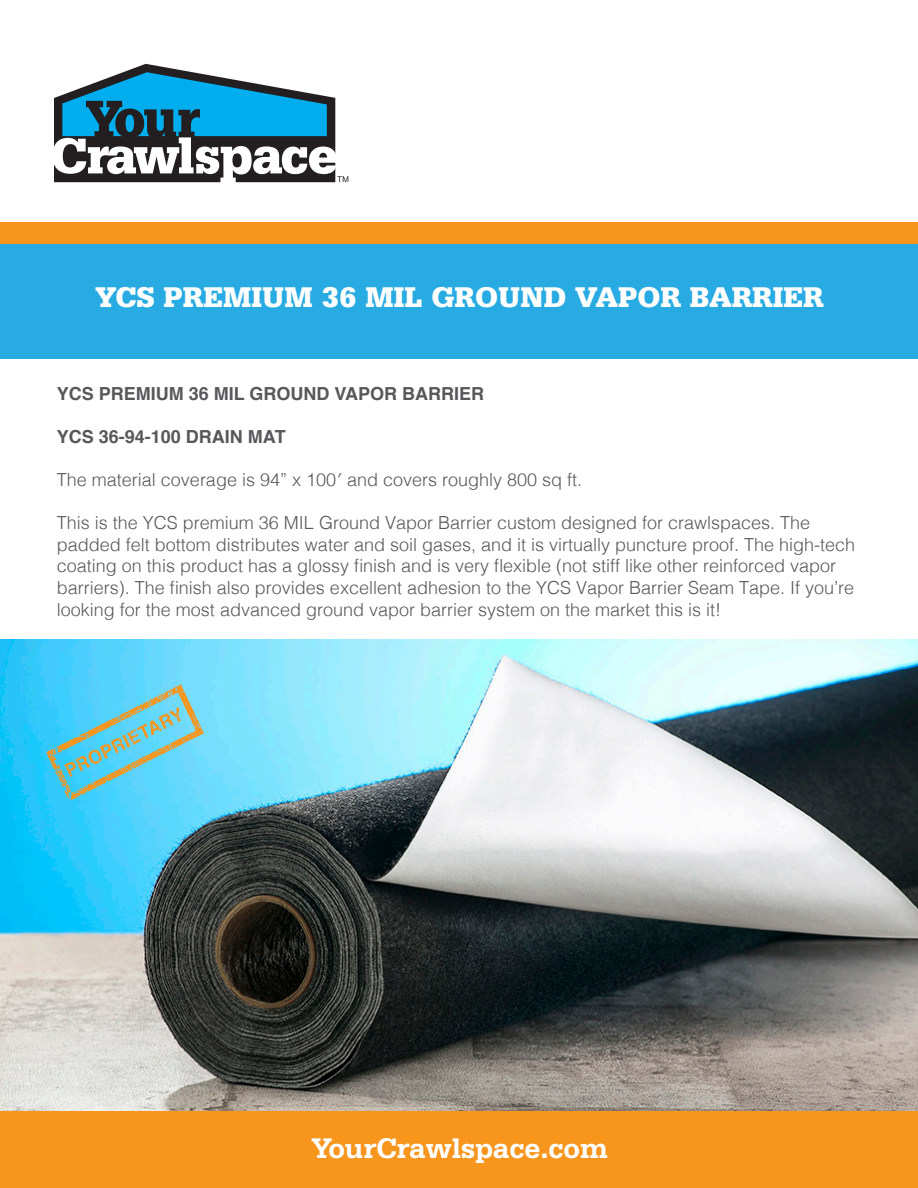
<style>
.page{position:relative;width:918px;height:1188px;background:#fff}
.page>*{position:absolute;margin:0;border:0;box-sizing:border-box;transform-origin:0 0}
.t1{font:900 30px "Serifa BT";color:#fff}
.t2{font:700 30px "Serifa BT";color:#fff}
.t3{font:300 18px/21.6px "Helvetica";color:#57585a}
.t4{font:700 18px "Helvetica";color:#57585a}
</style>
<div class="page">
<img style="left:0;top:639px;width:918px;height:473px">
<div style="left:0;top:222px;width:918px;height:137px;background:#27abe2"></div>
<svg style="left:54px;top:64px;width:294px;height:119px"></svg>
<div style="left:0;top:222px;width:918px;height:22px;background:#f7951d"></div>
<div style="left:0;top:1112px;width:918px;height:76px;background:#f7951d"></div>
<svg style="left:46px;top:684px;width:158px;height:116px;background:#6cc9db"></svg>
<p class="t1" style="left:96px;top:278px;width:730px">YCS PREMIUM 36 MIL GROUND VAPOR BARRIER</p>
<p class="t4" style="left:57px;top:379px;width:429px">YCS PREMIUM 36 MIL GROUND VAPOR BARRIER</p>
<p class="t4" style="left:57px;top:422px;width:230px">YCS 36-94-100 DRAIN MAT</p>
<p class="t3" style="left:57px;top:468px;width:527px">The material coverage is 94” x 100′ and covers roughly 800 sq ft.</p>
<p class="t3" style="left:57px;top:511px;width:800px">This is the YCS premium 36 MIL Ground Vapor Barrier custom designed for crawlspaces. The padded felt bottom distributes water and soil gases, and it is virtually puncture proof. The high-tech coating on this product has a glossy finish and is very flexible (not stiff like other reinforced vapor barriers). The finish also provides excellent adhesion to the YCS Vapor Barrier Seam Tape. If you’re looking for the most advanced ground vapor barrier system on the market this is it!</p>
<p class="t2" style="left:311px;top:1129px;width:298px">YourCrawlspace.com</p>
</div>
